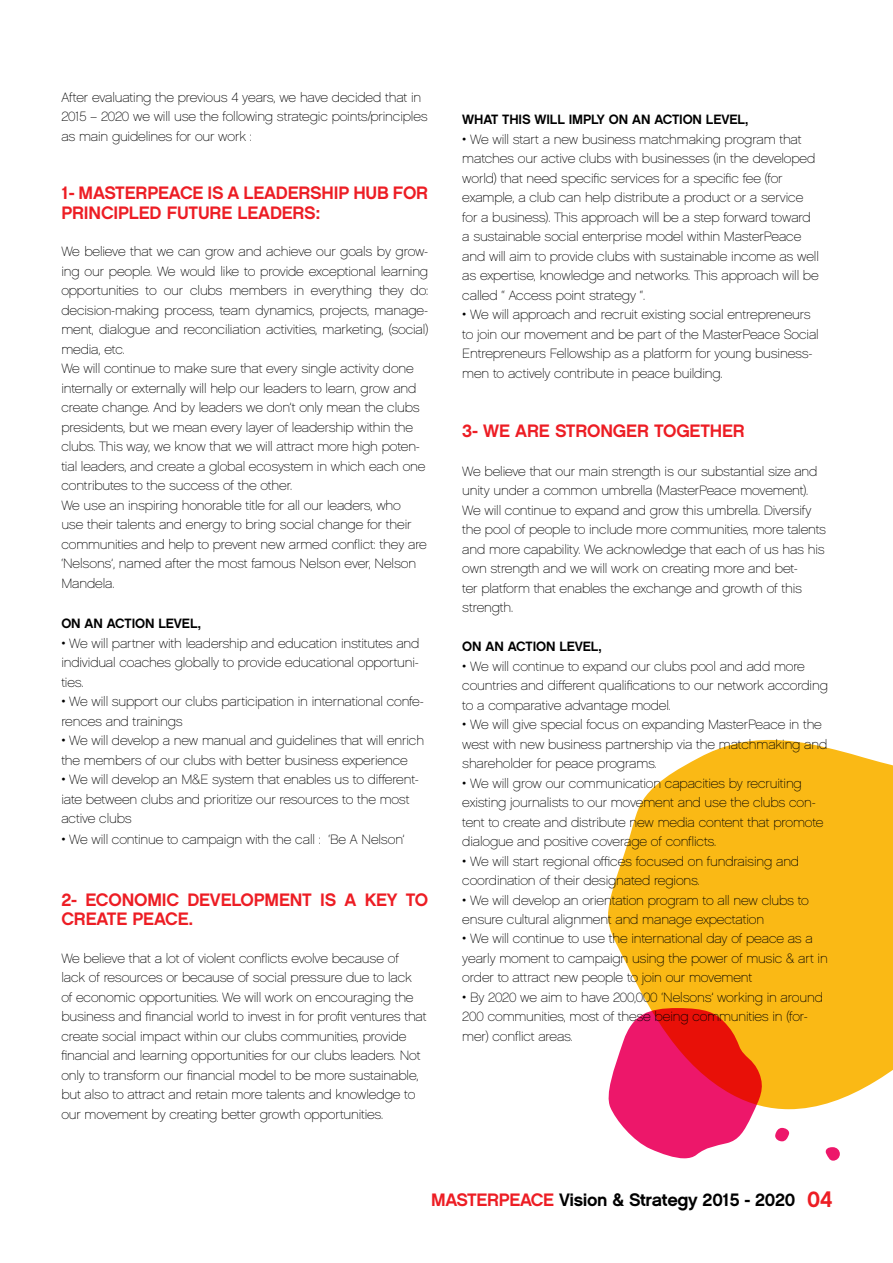
<style>
.page{position:relative;width:893px;height:1263px;background:#fff}
.page>*{position:absolute;margin:0;border:0;box-sizing:border-box;transform-origin:0 0}
.t1{font:18px/19.5px "Chalet New York Nineteen Sixty";letter-spacing:-.01em;color:#ed1d24}
.t2{font:18px "Chalet New York Nineteen Sixty";letter-spacing:-.02em;color:#000}
.t3{font:13.5px/19.5px "Chalet Paris Nineteen Sixty";letter-spacing:-.01em;color:#000}
.t4{font:13.5px "Chalet New York Nineteen Sixty";letter-spacing:-.01em;color:#000}
.s1{color:#ed1d24}
.s2{font-size:22.5px;color:#ed1d24}
</style>
<div class="page">
<svg style="left:608px;top:740px;width:285px;height:369px;fill:#fab915"></svg>
<svg style="left:608px;top:1008px;width:155px;height:150px"></svg>
<svg style="left:775px;top:1128px;width:14px;height:13px"></svg>
<svg style="left:826px;top:1147px;width:14px;height:14px"></svg>
<p class="t3" style="left:61px;top:87px;width:368px">After evaluating the previous 4 years, we have decided that in<br>2015 – 2020 we will use the following strategic points/principles as main guidelines for our work :</p>
<h1 class="t1" style="left:61px;top:183px;width:368px">1- MASTERPEACE IS A LEADERSHIP HUB FOR<br>PRINCIPLED FUTURE LEADERS:</h1>
<p class="t3" style="left:61px;top:242px;width:368px">We believe that we can grow and achieve our goals by grow&shy;ing our people. We would like to provide exceptional learning opportunities to our clubs members in everything they do: decision-making process, team dynamics, projects, manage&shy;ment, dialogue and reconciliation activities, marketing, (social) media, etc.<br>We will continue to make sure that every single activity done internally or externally will help our leaders to learn, grow and create change. And by leaders we don’t only mean the clubs presidents, but we mean every layer of leadership within the clubs. This way, we know that we will attract more high poten&shy;tial leaders, and create a global ecosystem in which each one contributes to the success of the other.<br>We use an inspiring honorable title for all our leaders, who<br>use their talents and energy to bring social change for their communities and help to prevent new armed conflict: they are ‘Nelsons’, named after the most famous Nelson ever, Nelson Mandela.</p>
<p class="t4" style="left:61px;top:615px;width:141px">ON AN ACTION LEVEL,</p>
<p class="t3" style="left:61px;top:633px;width:360px;text-align:justify">• We will partner with leadership and education institutes and individual coaches globally to provide educational opportuni&shy;ties.</p>
<p class="t3" style="left:61px;top:692px;width:364px">• We will support our clubs participation in international confe&shy;rences and trainings</p>
<p class="t3" style="left:61px;top:731px;width:364px">• We will develop a new manual and guidelines that will enrich the members of our clubs with better business experience</p>
<p class="t3" style="left:61px;top:770px;width:359px">• We will develop an M&amp;E system that enables us to different&shy;iate between clubs and prioritize our resources to the most active clubs</p>
<p class="t3" style="left:61px;top:830px;width:345px">• We will continue to campaign with the call : ‘Be A Nelson’</p>
<h1 class="t1" style="left:61px;top:889px;width:368px">2- ECONOMIC DEVELOPMENT IS A KEY TO<br>CREATE PEACE.</h1>
<p class="t3" style="left:61px;top:948px;width:367px">We believe that a lot of violent conflicts evolve because of<br>lack of resources or because of social pressure due to lack<br>of economic opportunities. We will work on encouraging the business and financial world to invest in for profit ventures that create social impact within our clubs communities, provide financial and learning opportunities for our clubs leaders. Not only to transform our financial model to be more sustainable, but also to attract and retain more talents and knowledge to our movement by creating better growth opportunities.</p>
<p class="t4" style="left:462px;top:111px;width:288px">WHAT THIS WILL IMPLY ON AN ACTION LEVEL,</p>
<p class="t3" style="left:462px;top:130px;width:358px">• We will start a new business matchmaking program that matches our active clubs with businesses (in the developed world) that need specific services for a specific fee (for example, a club can help distribute a product or a service for a business). This approach will be a step forward toward a sustainable social enterprise model within MasterPeace and will aim to provide clubs with sustainable income as well as expertise, knowledge and networks. This approach will be called “ Access point strategy “.</p>
<p class="t3" style="left:462px;top:305px;width:358px">• We will approach and recruit existing social entrepreneurs to join our movement and be part of the MasterPeace Social Entrepreneurs Fellowship as a platform for young business&shy;men to actively contribute in peace building.</p>
<h1 class="t1" style="left:462px;top:420px;width:284px">3- WE ARE STRONGER TOGETHER</h1>
<p class="t3" style="left:462px;top:461px;width:365px">We believe that our main strength is our substantial size and unity under a common umbrella (MasterPeace movement).<br>We will continue to expand and grow this umbrella. Diversify the pool of people to include more communities, more talents and more capability. We acknowledge that each of us has his own strength and we will work on creating more and bet-<br>ter platform that enables the exchange and growth of this strength.</p>
<p class="t4" style="left:462px;top:638px;width:141px">ON AN ACTION LEVEL,</p>
<p class="t3" style="left:462px;top:656px;width:367px">• We will continue to expand our clubs pool and add more countries and different qualifications to our network according to a comparative advantage model.</p>
<p class="t3" style="left:462px;top:715px;width:367px">• We will give special focus on expanding MasterPeace in the west with new business partnership via the matchmaking and shareholder for peace programs.</p>
<p class="t3" style="left:462px;top:773px;width:363px">• We will grow our communication capacities by recruiting existing journalists to our movement and use the clubs con&shy;tent to create and distribute new media content that promote dialogue and positive coverage of conflicts.</p>
<p class="t3" style="left:462px;top:851px;width:338px">• We will start regional offices focused on fundraising and coordination of their designated regions.</p>
<p class="t3" style="left:462px;top:890px;width:348px">• We will develop an orientation program to all new clubs to ensure cultural alignment and manage expectation</p>
<p class="t3" style="left:462px;top:929px;width:367px">• We will continue to use the international day of peace as a yearly moment to campaign using the power of music &amp; art in order to attract new people to join our movement</p>
<p class="t3" style="left:462px;top:988px;width:362px">• By 2020 we aim to have 200,000 ‘Nelsons’ working in around<br>200 communities, most of these being communities in (for&shy;mer) conflict areas.</p>
<h1 class="t2" style="left:431px;top:1188px;width:403px"><span class="s1">MASTERPEACE</span> VISION &amp; STRATEGY 2015 - 2020 <span class="s2">04</span></h1>
</div>
